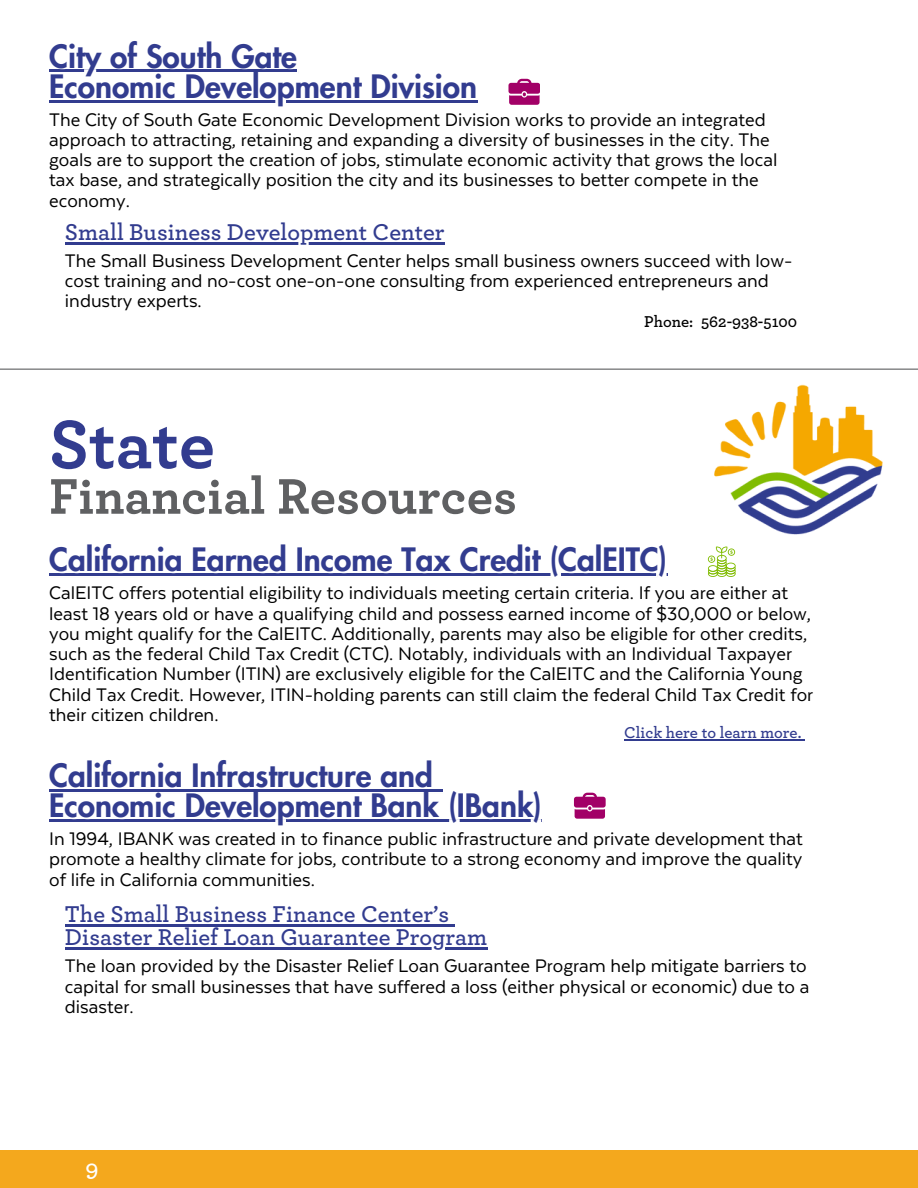
<style>
.page{position:relative;width:918px;height:1188px;background:#fff}
.page>*{position:absolute;margin:0;border:0;box-sizing:border-box;transform-origin:0 0}
.t1{font:700 72px "Archer Pro";color:#323c8f}
.t2{font:700 52.5px "Archer Pro";color:#5f6062}
.t3{font:800 31.5px "Futura LT Pro";color:#323c8f}
.t4{font:600 24px "Archer Pro";color:#323c8f}
.t5{font:600 24px "Archer Pro";color:#fff}
.t6{font:21px/20.2px "Texta";color:#000}
.t7{font:600 16.5px "Archer Pro";color:#323c8f}
.t8{font:600 16.5px "Archer Pro";color:#000}
</style>
<div class="page">
<img style="left:0;top:69px;width:918px;height:1119px">
<hr style="left:49px;top:70px;width:248px;height:2px;background:#323c8f">
<hr style="left:49px;top:100px;width:428px;height:2px;background:#323c8f">
<svg style="left:508px;top:79px;width:32px;height:26px"></svg>
<hr style="left:65px;top:242px;width:380px;height:3px;background:#323c8f">
<hr style="left:0;top:369px;width:918px;height:1px;background:#5f6062">
<img style="left:708px;top:380px;width:187px;height:162px">
<hr style="left:624px;top:740px;width:177px;height:1px;background:#323c8f">
<hr style="left:49px;top:574px;width:618px;height:2px;background:#323c8f">
<svg style="left:708px;top:546px;width:28px;height:31px"></svg>
<hr style="left:49px;top:789px;width:384px;height:3px;background:#323c8f">
<svg style="left:433px;top:789px;width:9px;height:3px"></svg>
<hr style="left:49px;top:820px;width:493px;height:2px;background:#323c8f">
<hr style="left:65px;top:924px;width:384px;height:2px;background:#323c8f">
<svg style="left:449px;top:924px;width:6px;height:2px"></svg>
<hr style="left:65px;top:948px;width:422px;height:2px;background:#323c8f">
<svg style="left:574px;top:793px;width:31px;height:26px"></svg>
<p class="t3" style="left:49px;top:42px;width:249px">City of South Gate</p>
<p class="t3" style="left:49px;top:72px;width:430px">Economic Development Division</p>
<p class="t6" style="left:49px;top:108px;width:730px">The City of South Gate Economic Development Division works to provide an integrated approach to attracting, retaining and expanding a diversity of businesses in the city. The goals are to support the creation of jobs, stimulate economic activity that grows the local tax base, and strategically position the city and its businesses to better compete in the economy.</p>
<p class="t4" style="left:65px;top:221px;width:381px">Small Business Development Center</p>
<p class="t6" style="left:65px;top:249px;width:729px">The Small Business Development Center helps small business owners succeed with low&shy;cost training and no-cost one-on-one consulting from experienced entrepreneurs and industry experts.</p>
<p class="t8" style="left:701px;top:314px;width:98px">562-938-5100</p>
<p class="t8" style="left:644px;top:314px;width:51px">Phone:</p>
<p class="t1" style="left:49px;top:411px;width:167px">State</p>
<p class="t2" style="left:49px;top:472px;width:469px">Financial Resources</p>
<p class="t3" style="left:49px;top:545px;width:620px">California Earned Income Tax Credit (CalEITC)</p>
<p class="t6" style="left:49px;top:582px;width:766px">CalEITC offers potential eligibility to individuals meeting certain criteria. If you are either at least 18 years old or have a qualifying child and possess earned income of $30,000 or below, you might qualify for the CalEITC. Additionally, parents may also be eligible for other credits, such as the federal Child Tax Credit (CTC). Notably, individuals with an Individual Taxpayer Identification Number (ITIN) are exclusively eligible for the CalEITC and the California Young Child Tax Credit. However, ITIN-holding parents can still claim the federal Child Tax Credit for their citizen children.</p>
<p class="t3" style="left:49px;top:761px;width:385px">California Infrastructure and</p>
<p class="t3" style="left:49px;top:791px;width:494px">Economic Development Bank (IBank)</p>
<p class="t7" style="left:624px;top:725px;width:179px">Click here to learn more.</p>
<p class="t6" style="left:49px;top:828px;width:755px;text-align:justify">In 1994, IBANK was created in to finance public infrastructure and private development that promote a healthy climate for jobs, contribute to a strong economy and improve the quality of life in California communities.</p>
<p class="t4" style="left:65px;top:902px;width:386px">The Small Business Finance Center’s</p>
<p class="t4" style="left:65px;top:926px;width:424px">Disaster Relief Loan Guarantee Program</p>
<p class="t6" style="left:65px;top:955px;width:746px">The loan provided by the Disaster Relief Loan Guarantee Program help mitigate barriers to capital for small businesses that have suffered a loss (either physical or economic) due to a disaster.</p>
<p class="t5" style="left:85px;top:1157px;width:15px">9</p>
</div>
